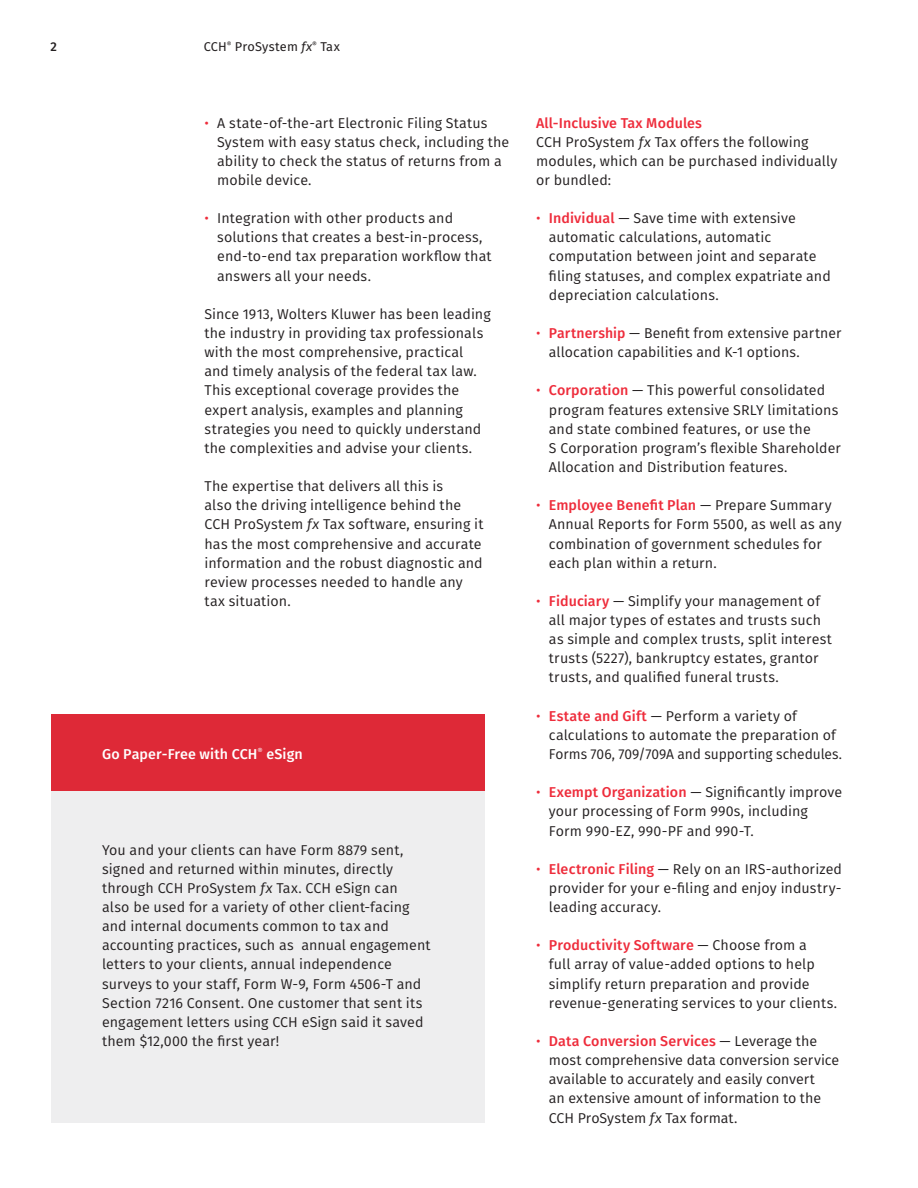
<style>
.page{position:relative;width:918px;height:1188px;background:#fff}
.page>*{position:absolute;margin:0;border:0;box-sizing:border-box;transform-origin:0 0}
.Body_text{font:14.25px/19.2px "Fira Sans";letter-spacing:.005em;color:#231f20}
.Heading{font:500 14.25px "Fira Sans";letter-spacing:.01em;color:#fff}
.Heading-2{font:500 14.25px "Fira Sans";letter-spacing:.005em;color:#ee2c3b}
.t1{font:12.75px "Fira Sans";letter-spacing:.01em;color:#231f20}
.Page_number{font:500 12.75px "Fira Sans";color:#231f20}
.s1{font-style:italic}
.s2{color:#ee2c3b}
.s3{font-weight:500;color:#ee2c3b}
</style>
<div class="page">
<div style="left:51px;top:714px;width:433px;height:409px;background:#eeeeef"></div>
<div style="left:51px;top:714px;width:434px;height:77px;background:#de2937"></div>
<p class="Page_number" style="left:51px;top:36px;width:8px">2</p>
<p class="t1" style="left:204px;top:37px;width:138px">CCH<sup>®</sup> ProSystem <span class="s1">fx</span><sup>®</sup> Tax</p>
<p class="Body_text" style="left:217px;top:113px;width:293px;text-indent:-13px"><span class="s2">•</span> A state-of-the-art Electronic Filing Status System with easy status check, including the ability to check the status of returns from a mobile device.</p>
<p class="Body_text" style="left:217px;top:208px;width:276px;text-indent:-13px"><span class="s2">•</span> Integration with other products and solutions that creates a best-in-process, end-to-end tax preparation workflow that answers all your needs.</p>
<p class="Body_text" style="left:205px;top:304px;width:288px">Since 1913, Wolters Kluwer has been leading the industry in providing tax professionals with the most comprehensive, practical and timely analysis of the federal tax law.<br>This exceptional coverage provides the expert analysis, examples and planning strategies you need to quickly understand the complexities and advise your clients.</p>
<p class="Body_text" style="left:205px;top:476px;width:280px">The expertise that delivers all this is<br>also the driving intelligence behind the CCH ProSystem <span class="s1">fx</span> Tax software, ensuring it has the most comprehensive and accurate information and the robust diagnostic and review processes needed to handle any tax situation.</p>
<p class="Heading" style="left:102px;top:743px;width:202px">Go Paper-Free with CCH<sup>®</sup> eSign</p>
<p class="Body_text" style="left:102px;top:840px;width:330px">You and your clients can have Form 8879 sent, signed and returned within minutes, directly through CCH ProSystem <span class="s1">fx</span> Tax. CCH eSign can<br>also be used for a variety of other client-facing and internal documents common to tax and accounting practices, such as annual engagement letters to your clients, annual independence surveys to your staff, Form W-9, Form 4506-T and Section 7216 Consent. One customer that sent its engagement letters using CCH eSign said it saved them $12,000 the first year!</p>
<p class="Heading-2" style="left:536px;top:111px;width:167px">All-Inclusive Tax Modules</p>
<p class="Body_text" style="left:536px;top:132px;width:303px">CCH ProSystem <span class="s1">fx</span> Tax offers the following modules, which can be purchased individually or bundled:</p>
<p class="Body_text" style="left:549px;top:208px;width:283px;text-indent:-13px"><span class="s2">•</span> <span class="s3">Individual</span> — Save time with extensive automatic calculations, automatic computation between joint and separate filing statuses, and complex expatriate and depreciation calculations.</p>
<p class="Body_text" style="left:549px;top:323px;width:294px;text-indent:-13px"><span class="s2">•</span> <span class="s3">Partnership</span> — Benefit from extensive partner allocation capabilities and K-1 options.</p>
<p class="Body_text" style="left:549px;top:381px;width:293px;text-indent:-13px"><span class="s2">•</span> <span class="s3">Corporation</span> — This powerful consolidated program features extensive SRLY limitations and state combined features, or use the<br>S Corporation program’s flexible Shareholder Allocation and Distribution features.</p>
<p class="Body_text" style="left:549px;top:495px;width:294px;text-indent:-13px"><span class="s2">•</span> <span class="s3">Employee Benefit Plan</span> — Prepare Summary Annual Reports for Form 5500, as well as any combination of government schedules for each plan within a return.</p>
<p class="Body_text" style="left:549px;top:591px;width:285px;text-indent:-13px"><span class="s2">•</span> <span class="s3">Fiduciary</span> — Simplify your management of all major types of estates and trusts such as simple and complex trusts, split interest trusts (5227), bankruptcy estates, grantor trusts, and qualified funeral trusts.</p>
<p class="Body_text" style="left:549px;top:706px;width:295px;text-indent:-13px"><span class="s2">•</span> <span class="s3">Estate and Gift</span> — Perform a variety of calculations to automate the preparation of<br>Forms 706, 709/709A and supporting schedules.</p>
<p class="Body_text" style="left:549px;top:782px;width:295px;text-indent:-13px"><span class="s2">•</span> <span class="s3">Exempt Organization</span> — Significantly improve your processing of Form 990s, including<br>Form 990-EZ, 990-PF and 990-T.</p>
<p class="Body_text" style="left:549px;top:859px;width:295px;text-align:justify;text-indent:-13px"><span class="s2">•</span> <span class="s3">Electronic Filing</span> — Rely on an IRS-authorized provider for your e-filing and enjoy industry&shy;leading accuracy.</p>
<p class="Body_text" style="left:549px;top:935px;width:290px;text-indent:-13px"><span class="s2">•</span> <span class="s3">Productivity Software</span> — Choose from a<br>full array of value-added options to help simplify return preparation and provide revenue-generating services to your clients.</p>
<p class="Body_text" style="left:549px;top:1031px;width:292px;text-indent:-13px"><span class="s2">•</span> <span class="s3">Data Conversion Services</span> — Leverage the most comprehensive data conversion service available to accurately and easily convert<br>an extensive amount of information to the CCH ProSystem <span class="s1">fx</span> Tax format.</p>
</div>
